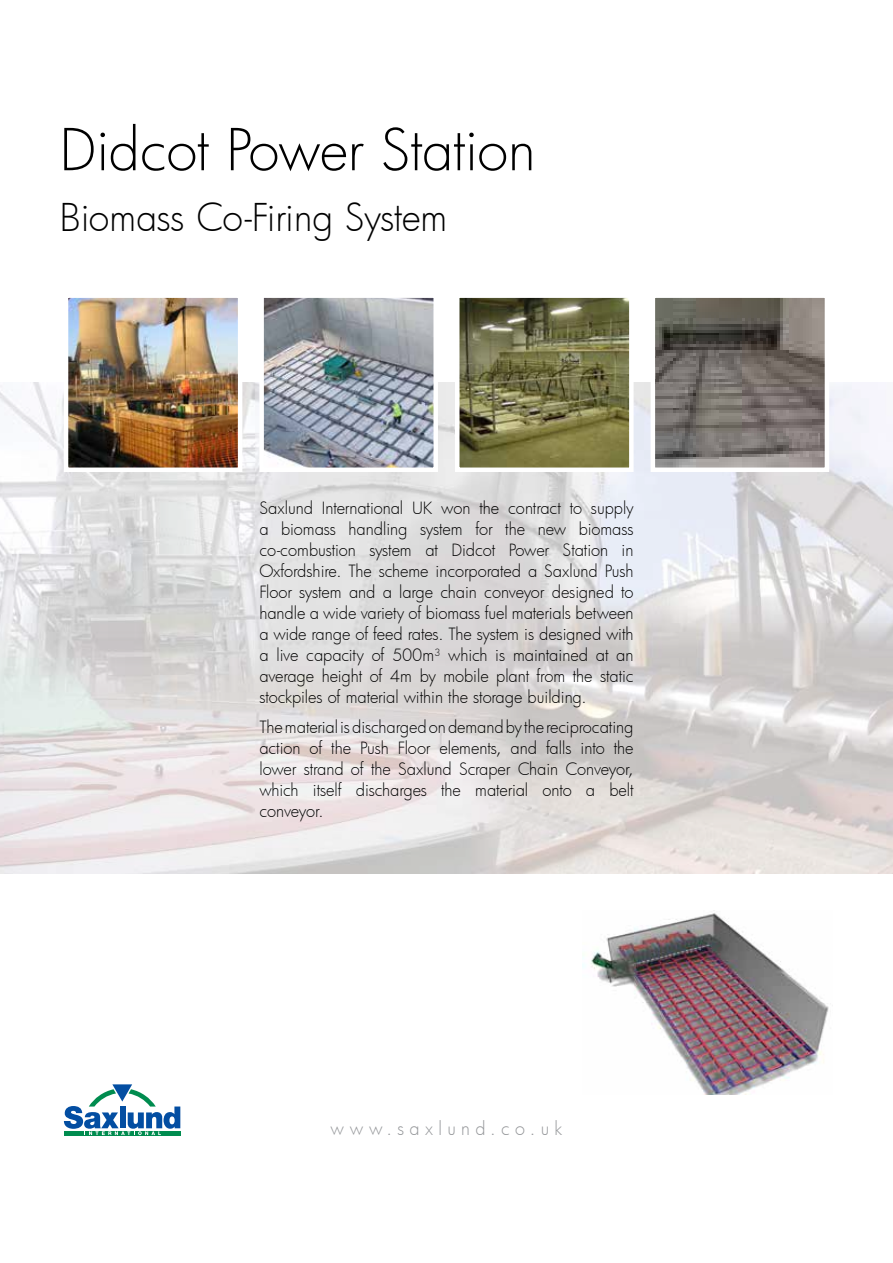
<style>
.page{position:relative;width:893px;height:1263px;background:#fff}
.page>*{position:absolute;margin:0;border:0;box-sizing:border-box;transform-origin:0 0}
.t1{font:300 56.1px "Futura";letter-spacing:-.01em;color:#000}
.t2{font:300 37.5px "Futura";letter-spacing:-.01em;color:#000}
.t3{font:300 18px "Futura";letter-spacing:.3em;color:#939598}
.t4{font:300 16.5px/21px "Futura";letter-spacing:-.005em;color:#000;text-align:justify}
</style>
<div class="page">
<img style="left:0;top:383px;width:893px;height:491px">
<img style="left:69px;top:298px;width:168px;height:169px">
<div style="left:64px;top:293px;width:178px;height:179px;border:4px solid #fff"></div>
<img style="left:460px;top:298px;width:169px;height:169px">
<div style="left:455px;top:293px;width:179px;height:179px;border:4px solid #fff"></div>
<img style="left:264px;top:298px;width:169px;height:169px">
<div style="left:259px;top:293px;width:179px;height:179px;border:4px solid #fff"></div>
<img style="left:656px;top:298px;width:168px;height:169px">
<div style="left:651px;top:293px;width:178px;height:179px;border:4px solid #fff"></div>
<img style="left:583px;top:913px;width:246px;height:181px">
<div style="left:64px;top:1131px;width:116px;height:5px;background:#008c4f"></div>
<svg style="left:64px;top:1084px;width:116px;height:51px"></svg>
<h1 class="t1" style="left:60px;top:112px;width:478px">Didcot Power Station</h1>
<h2 class="t2" style="left:60px;top:192px;width:390px">Biomass Co-Firing System</h2>
<p class="t4" style="left:259px;top:497px;width:376px">Saxlund International UK won the contract to supply a biomass handling system for the new biomass co-combustion system at Didcot Power Station in Oxfordshire. The scheme incorporated a Saxlund Push Floor system and a large chain conveyor designed to handle a wide variety of biomass fuel materials between a wide range of feed rates. The system is designed with a live capacity of 500m<sup>3</sup> which is maintained at an average height of 4m by mobile plant from the static stockpiles of material within the storage building.</p>
<p class="t4" style="left:259px;top:716px;width:376px">The material is discharged on demand by the reciprocating action of the Push Floor elements, and falls into the lower strand of the Saxlund Scraper Chain Conveyor, which itself discharges the material onto a belt conveyor.</p>
<p class="t3" style="left:331px;top:1116px;width:233px">www.saxlund.co.uk</p>
</div>
